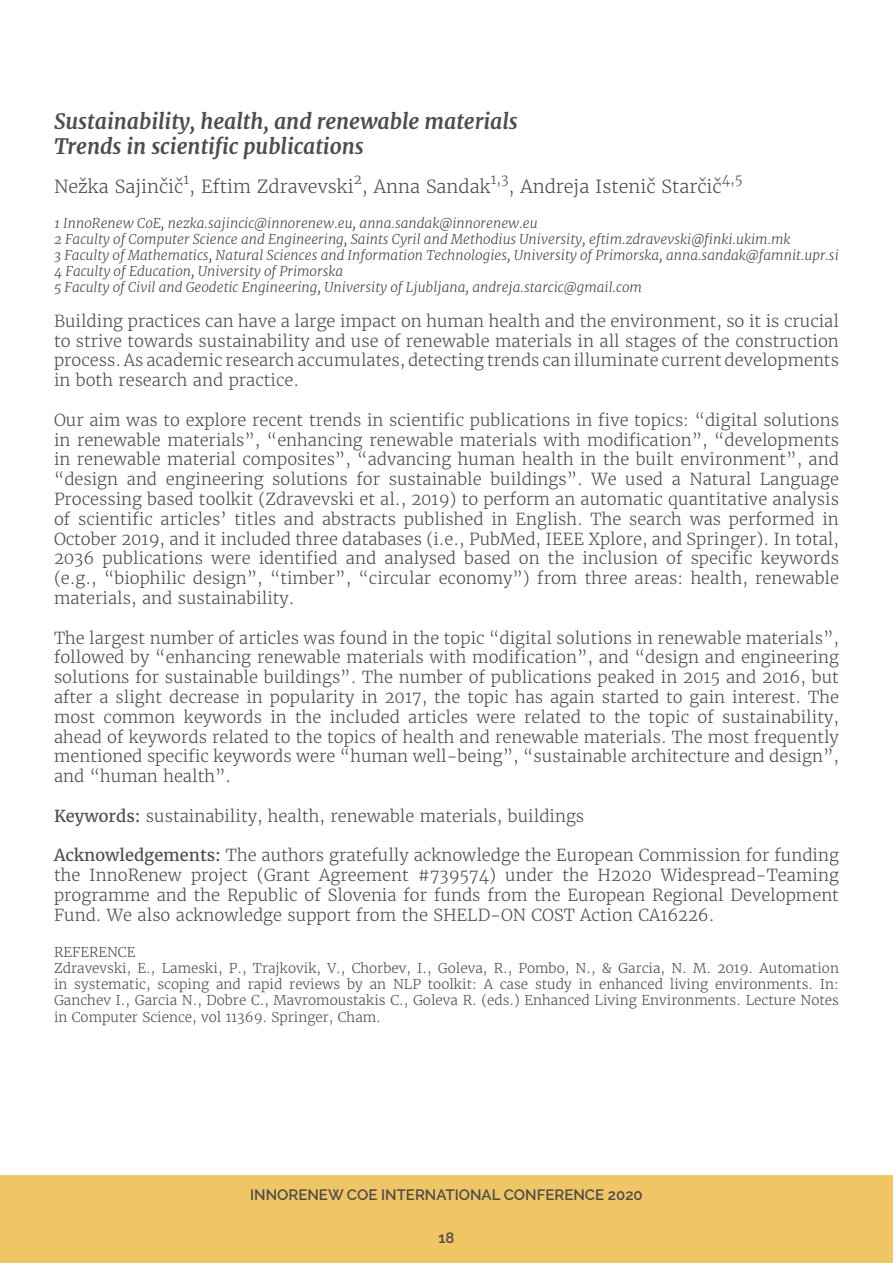
<style>
.page{position:relative;width:893px;height:1263px;background:#fff}
.page>*{position:absolute;margin:0;border:0;box-sizing:border-box;transform-origin:0 0}
.abstract_title{font:italic 700 21px "Merriweather";color:#4d4d4d}
.abstract_author{font:300 18px "Merriweather";color:#4d4d4d}
.body_text{font:300 16.5px/19.8px "Merriweather";color:#4d4d4d;text-align:justify}
.t1{font:600 15px "Raleway";color:#4d4d4d}
.abstract_affiliation{font:italic 300 13.5px "Merriweather";color:#4d4d4d}
.ref_text{font:300 13.5px/16.2px "Merriweather";color:#4d4d4d;text-align:justify}
.abstract_author-2{font:300 13.5px "Merriweather";color:#4d4d4d}
.s1{font-weight:400}
</style>
<div class="page">
<div style="left:0;top:1176px;width:893px;height:87px;background:#f0c564"></div>
<p class="abstract_title" style="left:54px;top:108px;width:465px">Sustainability, health, and renewable materials</p>
<p class="abstract_title" style="left:54px;top:133px;width:311px">Trends in scientific publications</p>
<p class="abstract_author" style="left:54px;top:176px;width:438px">Nežka Sajinčič , Eftim Zdravevski , Anna Sandak</p>
<p class="abstract_author-2" style="left:183px;top:171px;width:7px">1</p>
<p class="abstract_author-2" style="left:354px;top:171px;width:10px">2</p>
<p class="abstract_author-2" style="left:491px;top:171px;width:19px">1,3</p>
<p class="abstract_author" style="left:509px;top:176px;width:215px">, Andreja Istenič Starčič</p>
<p class="abstract_author-2" style="left:722px;top:171px;width:22px">4,5</p>
<p class="abstract_affiliation" style="left:54px;top:214px;width:485px">1 InnoRenew CoE, nezka.sajincic@innorenew.eu, anna.sandak@innorenew.eu</p>
<p class="abstract_affiliation" style="left:54px;top:231px;width:738px">2 Faculty of Computer Science and Engineering, Saints Cyril and Methodius University, eftim.zdravevski@finki.ukim.mk</p>
<p class="abstract_affiliation" style="left:54px;top:247px;width:786px">3 Faculty of Mathematics, Natural Sciences and Information Technologies, University of Primorska, anna.sandak@famnit.upr.si</p>
<p class="abstract_affiliation" style="left:54px;top:263px;width:291px">4 Faculty of Education, University of Primorska</p>
<p class="abstract_affiliation" style="left:54px;top:279px;width:590px">5 Faculty of Civil and Geodetic Engineering, University of Ljubljana, andreja.starcic@gmail.com</p>
<p class="body_text" style="left:54px;top:311px;width:786px">Building practices can have a large impact on human health and the environment, so it is crucial to strive towards sustainability and use of renewable materials in all stages of the construction process. As academic research accumulates, detecting trends can illuminate current developments in both research and practice.</p>
<p class="body_text" style="left:54px;top:410px;width:786px">Our aim was to explore recent trends in scientific publications in five topics: “digital solutions in renewable materials”, “enhancing renewable materials with modification”, “developments in renewable material composites”, “advancing human health in the built environment”, and “design and engineering solutions for sustainable buildings”. We used a Natural Language Processing based toolkit (Zdravevski et al., 2019) to perform an automatic quantitative analysis of scientific articles’ titles and abstracts published in English. The search was performed in October 2019, and it included three databases (i.e., PubMed, IEEE Xplore, and Springer). In total, 2036 publications were identified and analysed based on the inclusion of specific keywords (e.g., “biophilic design”, “timber”, “circular economy”) from three areas: health, renewable materials, and sustainability.</p>
<p class="body_text" style="left:54px;top:628px;width:786px">The largest number of articles was found in the topic “digital solutions in renewable materials”, followed by “enhancing renewable materials with modification”, and “design and engineering solutions for sustainable buildings”. The number of publications peaked in 2015 and 2016, but after a slight decrease in popularity in 2017, the topic has again started to gain interest. The most common keywords in the included articles were related to the topic of sustainability, ahead of keywords related to the topics of health and renewable materials. The most frequently mentioned specific keywords were “human well-being”, “sustainable architecture and design”, and “human health”.</p>
<p class="body_text" style="left:54px;top:806px;width:532px"><span class="s1">Keywords:</span> sustainability, health, renewable materials, buildings</p>
<p class="body_text" style="left:54px;top:846px;width:786px"><span class="s1">Acknowledgements:</span> The authors gratefully acknowledge the European Commission for funding the InnoRenew project (Grant Agreement #739574) under the H2020 Widespread-Teaming programme and the Republic of Slovenia for funds from the European Regional Development Fund. We also acknowledge support from the SHELD-ON COST Action CA16226.</p>
<p class="ref_text" style="left:54px;top:944px;width:83px">REFERENCE</p>
<p class="ref_text" style="left:54px;top:960px;width:786px">Zdravevski, E., Lameski, P., Trajkovik, V., Chorbev, I., Goleva, R., Pombo, N., &amp; Garcia, N. M. 2019. Automation in systematic, scoping and rapid reviews by an NLP toolkit: A case study in enhanced living environments. In:<br>Ganchev I., Garcia N., Dobre C., Mavromoustakis C., Goleva R. (eds.) Enhanced Living Environments. Lecture Notes in Computer Science, vol 11369. Springer, Cham.</p>
<p class="t1" style="left:250px;top:1186px;width:394px">INNORENEW COE INTERNATIONAL CONFERENCE 2020</p>
<p class="t1" style="left:438px;top:1229px;width:18px">18</p>
</div>
